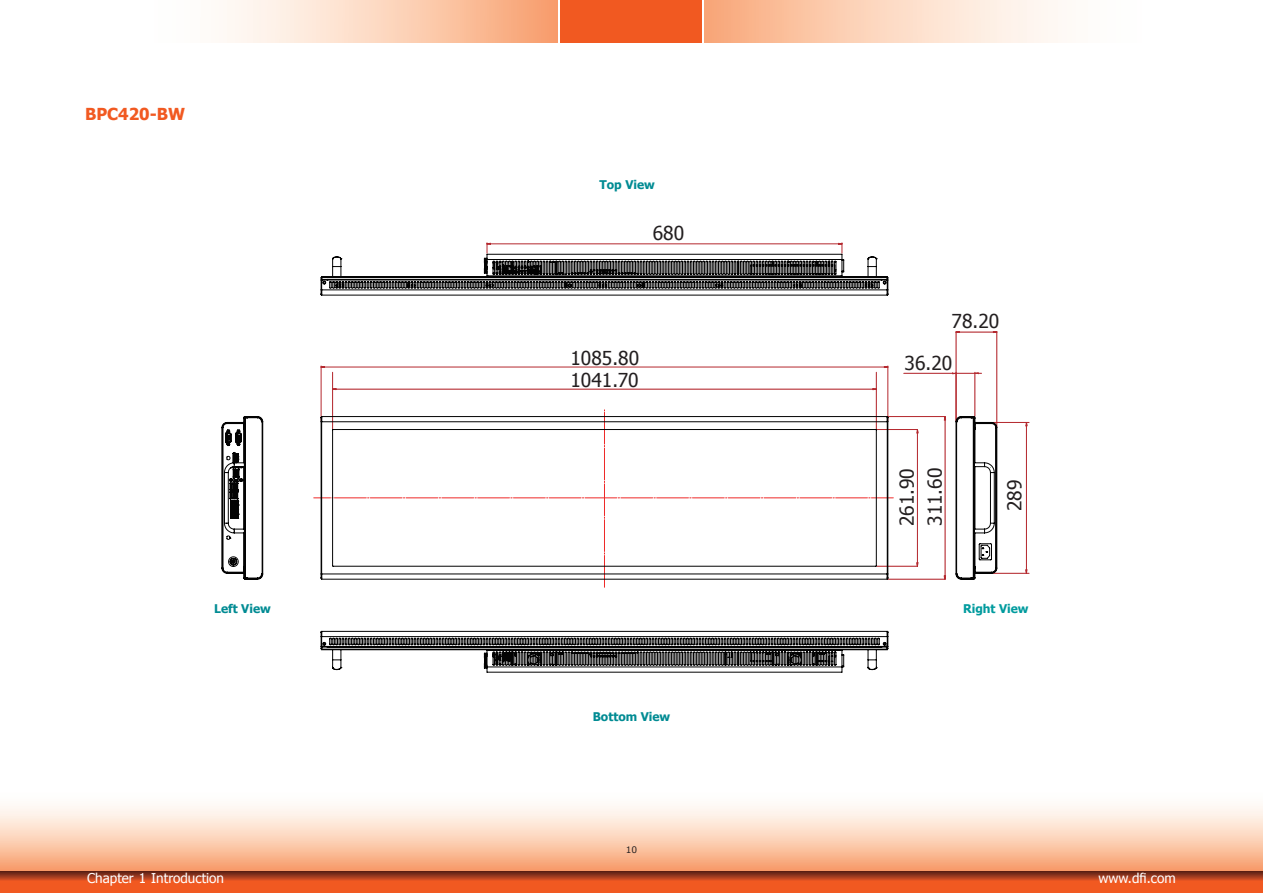
<style>
.page{position:relative;width:1263px;height:893px;background:#fff}
.page>*{position:absolute;margin:0;border:0;box-sizing:border-box;transform-origin:0 0}
.t1{font:19.2px/21.3px "Tahoma";color:#231f20}
.t2{font:700 16.5px "Tahoma";color:#f15921}
.t3{font:13.5px "Tahoma";color:#fff}
.t4{font:700 12px "Tahoma";color:#008b93}
.t5{font:700 12px "Tahoma";color:#009b9e}
.t6{font:9px "Verdana";color:#231f20}
</style>
<div class="page">
<div style="left:561px;top:0;width:141px;height:43px;background:#f15921"></div>
<svg style="left:705px;top:0;width:353px;height:43px;background:#fcd5bd"></svg>
<svg style="left:227px;top:0;width:331px;height:43px;background:#fbd1b7"></svg>
<div style="left:0;top:788px;width:1263px;height:82px;background:linear-gradient(to bottom,#fff,#f9a87a)"></div>
<svg style="left:0;top:871px;width:1263px;height:22px;background:#c94a1f"></svg>
<hr style="left:887px;top:416px;width:58px;height:1px;background:#b4282e">
<hr style="left:887px;top:579px;width:58px;height:1px;background:#b4282e">
<svg style="left:314px;top:410px;width:579px;height:177px"></svg>
<hr style="left:887px;top:366px;width:1px;height:55px;background:#b4282e">
<hr style="left:321px;top:366px;width:1px;height:55px;background:#b4282e">
<hr style="left:956px;top:332px;width:41px;height:1px;background:#b4282e">
<hr style="left:996px;top:331px;width:1px;height:96px;background:#b4282e">
<hr style="left:956px;top:332px;width:1px;height:89px;background:#b4282e">
<hr style="left:904px;top:373px;width:52px;height:1px;background:#b4282e">
<hr style="left:975px;top:372px;width:1px;height:44px;background:#b4282e">
<hr style="left:993px;top:573px;width:36px;height:1px;background:#b4282e">
<hr style="left:993px;top:422px;width:36px;height:1px;background:#b4282e">
<hr style="left:877px;top:566px;width:40px;height:1px;background:#b4282e">
<hr style="left:877px;top:429px;width:40px;height:1px;background:#b4282e">
<hr style="left:876px;top:372px;width:1px;height:57px;background:#b4282e">
<hr style="left:332px;top:372px;width:1px;height:57px;background:#b4282e">
<svg style="left:322px;top:366px;width:565px;height:2px"></svg>
<svg style="left:957px;top:373px;width:24px;height:1px"></svg>
<svg style="left:333px;top:388px;width:543px;height:2px"></svg>
<svg style="left:321px;top:416px;width:567px;height:163px"></svg>
<svg style="left:321px;top:243px;width:567px;height:52px"></svg>
<svg style="left:321px;top:631px;width:567px;height:41px"></svg>
<svg style="left:222px;top:416px;width:41px;height:163px"></svg>
<svg style="left:917px;top:416px;width:110px;height:163px"></svg>
<p class="t2" style="left:85px;top:103px;width:102px">BPC420-BW</p>
<p class="t4" style="left:599px;top:176px;width:57px">Top View</p>
<p class="t1" style="left:653px;top:221px;width:33px">680</p>
<p class="t1" style="left:570px;top:347px;width:70px">1085.80<br>1041.70</p>
<p class="t1" style="left:951px;top:309px;width:49px">78.20</p>
<p class="t1" style="left:905px;top:351px;width:49px">36.20</p>
<p class="t1" style="left:895px;top:526px;width:60px;rotate:-90deg">261.90</p>
<p class="t1" style="left:923px;top:526px;width:60px;rotate:-90deg">311.60</p>
<p class="t1" style="left:1003px;top:511px;width:33px;rotate:-90deg">289</p>
<p class="t4" style="left:214px;top:600px;width:58px">Left View</p>
<p class="t5" style="left:963px;top:600px;width:67px">Right View</p>
<p class="t4" style="left:593px;top:708px;width:79px">Bottom View</p>
<p class="t6" style="left:626px;top:844px;width:13px">10</p>
<p class="t3" style="left:87px;top:869px;width:138px">Chapter 1 Introduction</p>
<p class="t3" style="left:1098px;top:869px;width:79px">www.dfi.com</p>
</div>
